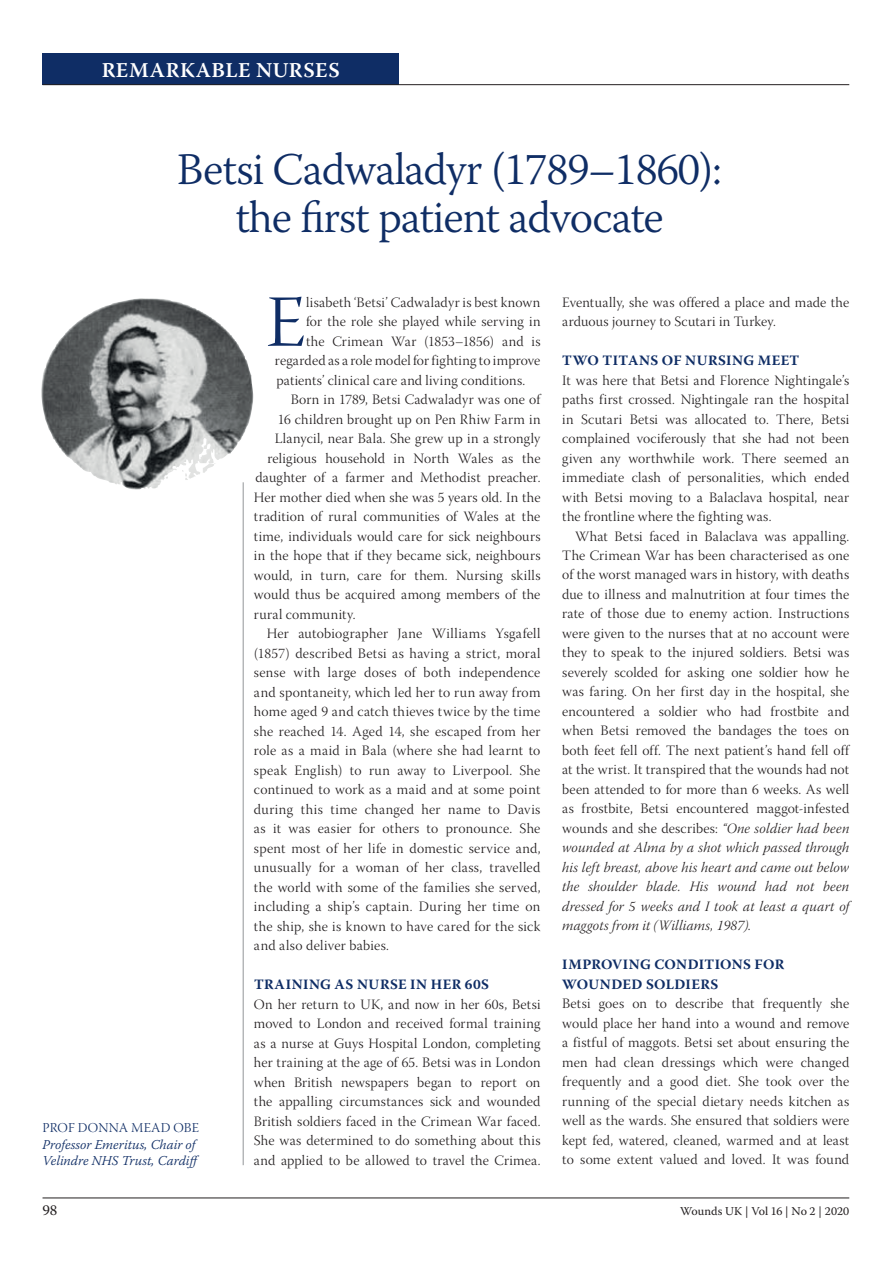
<style>
.page{position:relative;width:893px;height:1263px;background:#fff}
.page>*{position:absolute;margin:0;border:0;box-sizing:border-box;transform-origin:0 0}
.t1{font:73.35px "Warnock Pro Light Subh";color:#0f2d65}
.t2{font:300 45px/48px "Warnock Pro";letter-spacing:-.025em;color:#0f2d65;text-align:center}
.t3{font:600 21px "Warnock Pro";letter-spacing:.025em;color:#fff}
.t4{font:15px "Warnock Pro";color:#231f20}
.t5{font:14.25px/19.5px "Warnock Pro Light Subh";letter-spacing:.015em;color:#231f20;text-align:justify}
.t6{font:14.25px/19.5px "Warnock Pro Light It Subh";letter-spacing:.015em;color:#231f20;text-align:justify}
.t7{font:700 14.25px/19.5px "Warnock Pro";letter-spacing:.025em;color:#0f2d65}
.t8{font:italic 300 13.5px/16.2px "Warnock Pro";color:#0f2d65}
.t9{font:13.5px "Warnock Pro Light Subh";letter-spacing:.01em;color:#0f2d65}
.t10{font:12px "Warnock Pro";letter-spacing:-.005em;color:#231f20}
.s1{font-family:"Warnock Pro Light It Subh"}
.s2{font-family:"Warnock Pro Light Subh"}
</style>
<div class="page">
<hr style="left:43px;top:1197px;width:806px;height:1px;background:#231f20">
<div style="left:43px;top:53px;width:356px;height:32px;background:#0f2d65"></div>
<hr style="left:43px;top:84px;width:806px;height:1px;background:#231f20">
<hr style="left:243px;top:482px;width:1px;height:683px;background:#939598">
<img style="left:41px;top:298px;width:176px;height:191px">
<h3 class="t3" style="left:102px;top:57px;width:240px">REMARKABLE NURSES</h3>
<h2 class="t2" style="left:177px;top:144px;width:547px">Betsi Cadwaladyr (1789–1860): the first patient advocate</h2>
<p class="t9" style="left:43px;top:1121px;width:158px">PROF DONNA MEAD OBE</p>
<p class="t8" style="left:43px;top:1136px;width:161px">Professor Emeritus, Chair of<br>Velindre NHS Trust, Cardiff</p>
<h1 class="t1" style="left:266px;top:282px;width:40px">E</h1>
<p class="t5" style="left:306px;top:294px;width:236px">lisabeth ‘Betsi’ Cadwaladyr is best known</p>
<p class="t5" style="left:306px;top:314px;width:236px">for the role she played while serving in</p>
<p class="t5" style="left:306px;top:333px;width:236px">the Crimean War (1853–1856) and is</p>
<p class="t5" style="left:275px;top:352px;width:267px">regarded as a role model for fighting to improve</p>
<p class="t5" style="left:276px;top:372px;width:250px">patients’ clinical care and living conditions.</p>
<p class="t5" style="left:291px;top:391px;width:251px">Born in 1789, Betsi Cadwaladyr was one of</p>
<p class="t5" style="left:278px;top:411px;width:264px">16 children brought up on Pen Rhiw Farm in</p>
<p class="t5" style="left:275px;top:430px;width:267px">Llanycil, near Bala. She grew up in a strongly</p>
<p class="t5" style="left:267px;top:450px;width:275px">religious household in North Wales as the</p>
<p class="t5" style="left:255px;top:469px;width:286px">daughter of a farmer and Methodist preacher.</p>
<p class="t5" style="left:254px;top:489px;width:288px">Her mother died when she was 5 years old. In the</p>
<p class="t5" style="left:254px;top:508px;width:288px">tradition of rural communities of Wales at the</p>
<p class="t5" style="left:254px;top:528px;width:288px">time, individuals would care for sick neighbours</p>
<p class="t5" style="left:254px;top:547px;width:288px">in the hope that if they became sick, neighbours</p>
<p class="t5" style="left:254px;top:567px;width:288px">would, in turn, care for them. Nursing skills</p>
<p class="t5" style="left:254px;top:586px;width:288px">would thus be acquired among members of the</p>
<p class="t5" style="left:254px;top:606px;width:103px">rural community.</p>
<p class="t5" style="left:267px;top:625px;width:275px">Her autobiographer Jane Williams Ysgafell</p>
<p class="t5" style="left:254px;top:645px;width:288px">(1857) described Betsi as having a strict, moral</p>
<p class="t5" style="left:254px;top:664px;width:288px">sense with large doses of both independence</p>
<p class="t5" style="left:254px;top:684px;width:288px">and spontaneity, which led her to run away from</p>
<p class="t5" style="left:254px;top:703px;width:288px">home aged 9 and catch thieves twice by the time</p>
<p class="t5" style="left:254px;top:723px;width:288px">she reached 14. Aged 14, she escaped from her</p>
<p class="t5" style="left:254px;top:742px;width:288px">role as a maid in Bala (where she had learnt to</p>
<p class="t5" style="left:254px;top:762px;width:288px">speak English) to run away to Liverpool. She</p>
<p class="t5" style="left:254px;top:781px;width:288px">continued to work as a maid and at some point</p>
<p class="t5" style="left:254px;top:801px;width:288px">during this time changed her name to Davis</p>
<p class="t5" style="left:254px;top:820px;width:288px">as it was easier for others to pronounce. She</p>
<p class="t5" style="left:254px;top:840px;width:288px">spent most of her life in domestic service and,</p>
<p class="t5" style="left:254px;top:859px;width:288px">unusually for a woman of her class, travelled</p>
<p class="t5" style="left:254px;top:879px;width:288px">the world with some of the families she served,</p>
<p class="t5" style="left:254px;top:898px;width:288px">including a ship’s captain. During her time on</p>
<p class="t5" style="left:254px;top:918px;width:288px">the ship, she is known to have cared for the sick</p>
<p class="t5" style="left:254px;top:937px;width:137px">and also deliver babies.</p>
<p class="t7" style="left:254px;top:974px;width:236px">TRAINING AS NURSE IN HER 60S</p>
<p class="t5" style="left:254px;top:996px;width:288px">On her return to UK, and now in her 60s, Betsi moved to London and received formal training as a nurse at Guys Hospital London, completing her training at the age of 65. Betsi was in London when British newspapers began to report on the appalling circumstances sick and wounded British soldiers faced in the Crimean War faced.<br>She was determined to do something about this and applied to be allowed to travel the Crimea.</p>
<p class="t5" style="left:562px;top:294px;width:289px">Eventually, she was offered a place and made the arduous journey to Scutari in Turkey.</p>
<p class="t7" style="left:562px;top:350px;width:239px">TWO TITANS OF NURSING MEET</p>
<p class="t5" style="left:562px;top:372px;width:289px">It was here that Betsi and Florence Nightingale’s paths first crossed. Nightingale ran the hospital in Scutari Betsi was allocated to. There, Betsi complained vociferously that she had not been given any worthwhile work. There seemed an immediate clash of personalities, which ended with Betsi moving to a Balaclava hospital, near the frontline where the fighting was.</p>
<p class="t5" style="left:562px;top:528px;width:289px;text-indent:13px">What Betsi faced in Balaclava was appalling.<br>The Crimean War has been characterised as one of the worst managed wars in history, with deaths due to illness and malnutrition at four times the rate of those due to enemy action. Instructions were given to the nurses that at no account were they to speak to the injured soldiers. Betsi was severely scolded for asking one soldier how he was faring. On her first day in the hospital, she encountered a soldier who had frostbite and when Betsi removed the bandages the toes on both feet fell off. The next patient’s hand fell off at the wrist. It transpired that the wounds had not been attended to for more than 6 weeks. As well as frostbite, Betsi encountered maggot-infested wounds and she describes: <span class="s1">“One soldier had been</span></p>
<p class="t6" style="left:562px;top:840px;width:289px">wounded at Alma by a shot which passed through his left breast, above his heart and came out below the shoulder blade. His wound had not been dressed for 5 weeks and I took at least a quart of maggots from it (Williams, 1987)<span class="s2">.</span></p>
<p class="t7" style="left:562px;top:955px;width:223px">IMPROVING CONDITIONS FOR<br>WOUNDED SOLDIERS</p>
<p class="t5" style="left:562px;top:996px;width:289px">Betsi goes on to describe that frequently she would place her hand into a wound and remove a fistful of maggots. Betsi set about ensuring the men had clean dressings which were changed frequently and a good diet. She took over the running of the special dietary needs kitchen as well as the wards. She ensured that soldiers were kept fed, watered, cleaned, warmed and at least to some extent valued and loved. It was found</p>
<p class="t4" style="left:43px;top:1201px;width:16px">98</p>
<p class="t10" style="left:680px;top:1204px;width:171px">Wounds UK | Vol 16 | No 2 | 2020</p>
</div>
